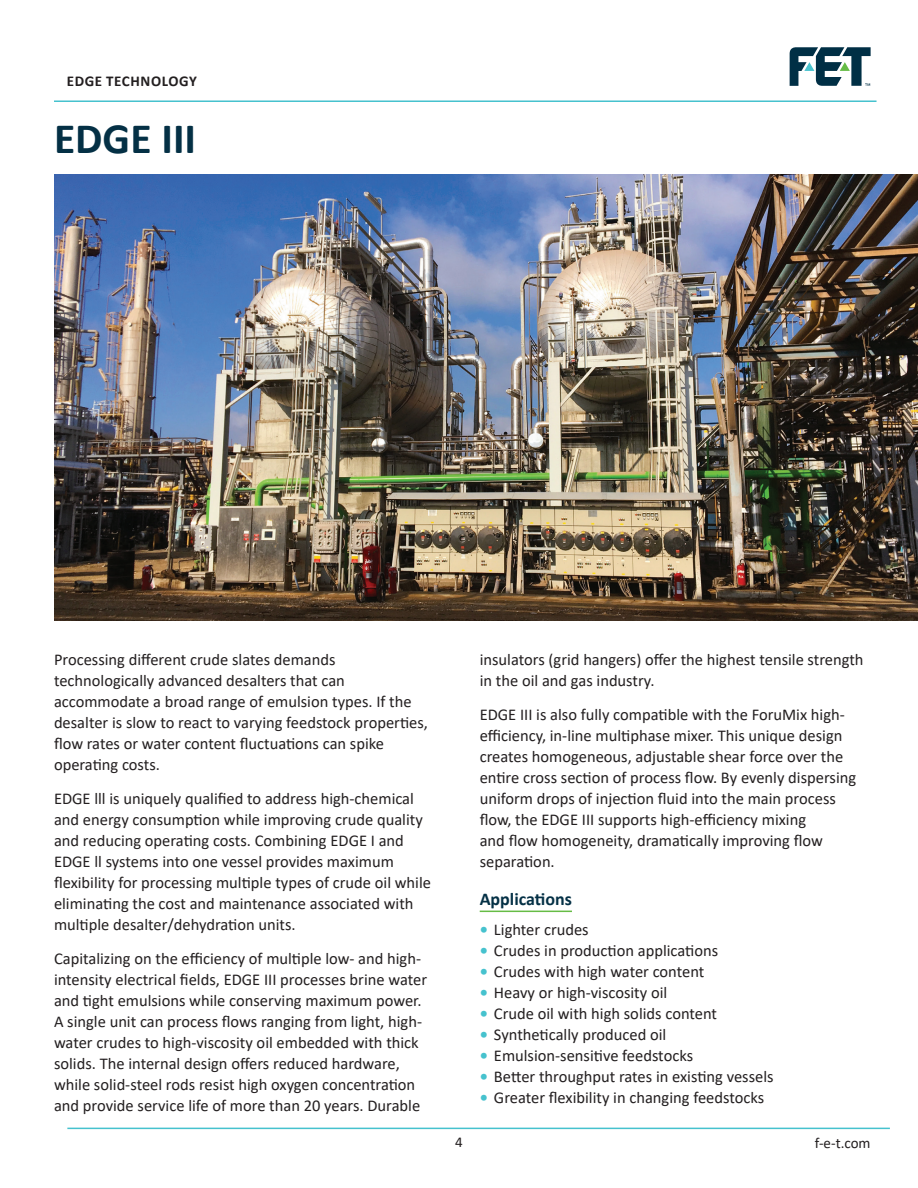
<style>
.page{position:relative;width:918px;height:1188px;background:#fff}
.page>*{position:absolute;margin:0;border:0;box-sizing:border-box;transform-origin:0 0}
.t1{font:700 43.5px "Calibri";color:#043045}
.t2{font:700 18px "Calibri";color:#043045}
.t3{font:16.5px/21px "Calibri";color:#231f20}
.t4{font:700 15px "Calibri";letter-spacing:.04em;color:#231f20}
.t5{font:15px "Calibri";color:#231f20}
.s1{font-weight:700;color:#46c2ce}
</style>
<div class="page">
<hr style="left:67px;top:1128px;width:823px;height:1px;background:#46c2ce">
<hr style="left:54px;top:100px;width:823px;height:2px;background:#46c2ce">
<svg style="left:790px;top:47px;width:81px;height:39px"></svg>
<img style="left:54px;top:174px;width:864px;height:447px">
<hr style="left:480px;top:911px;width:92px;height:1px;background:#66bc45">
<p class="t4" style="left:67px;top:70px;width:131px">EDGE TECHNOLOGY</p>
<h1 class="t1" style="left:54px;top:108px;width:144px">EDGE III</h1>
<p class="t3" style="left:54px;top:649px;width:376px">Processing different crude slates demands technologically advanced desalters that can accommodate a broad range of emulsion types. If the desalter is slow to react to varying feedstock properties, flow rates or water content fluctuations can spike operating costs.</p>
<p class="t3" style="left:54px;top:787px;width:379px">EDGE lll is uniquely qualified to address high-chemical and energy consumption while improving crude quality and reducing operating costs. Combining EDGE I and EDGE ll systems into one vessel provides maximum flexibility for processing multiple types of crude oil while eliminating the cost and maintenance associated with multiple desalter/dehydration units.</p>
<p class="t3" style="left:54px;top:947px;width:375px">Capitalizing on the efficiency of multiple low- and high&shy;intensity electrical fields, EDGE III processes brine water and tight emulsions while conserving maximum power.<br>A single unit can process flows ranging from light, high&shy;water crudes to high-viscosity oil embedded with thick solids. The internal design offers reduced hardware, while solid-steel rods resist high oxygen concentration and provide service life of more than 20 years. Durable</p>
<p class="t3" style="left:480px;top:649px;width:385px">insulators (grid hangers) offer the highest tensile strength in the oil and gas industry.</p>
<p class="t3" style="left:480px;top:703px;width:378px">EDGE III is also fully compatible with the ForuMix high&shy;efficiency, in-line multiphase mixer. This unique design creates homogeneous, adjustable shear force over the entire cross section of process flow. By evenly dispersing uniform drops of injection fluid into the main process flow, the EDGE III supports high-efficiency mixing<br>and flow homogeneity, dramatically improving flow separation.</p>
<p class="t2" style="left:480px;top:887px;width:94px">Applications</p>
<p class="t3" style="left:480px;top:918px;width:111px"><span class="s1">•</span> Lighter crudes</p>
<p class="t3" style="left:480px;top:939px;width:240px"><span class="s1">•</span> Crudes in production applications</p>
<p class="t3" style="left:480px;top:960px;width:226px"><span class="s1">•</span> Crudes with high water content</p>
<p class="t3" style="left:480px;top:981px;width:189px"><span class="s1">•</span> Heavy or high-viscosity oil</p>
<p class="t3" style="left:480px;top:1002px;width:239px"><span class="s1">•</span> Crude oil with high solids content</p>
<p class="t3" style="left:480px;top:1023px;width:188px"><span class="s1">•</span> Synthetically produced oil</p>
<p class="t3" style="left:480px;top:1044px;width:215px"><span class="s1">•</span> Emulsion-sensitive feedstocks</p>
<p class="t3" style="left:480px;top:1065px;width:295px"><span class="s1">•</span> Better throughput rates in existing vessels</p>
<p class="t3" style="left:480px;top:1086px;width:286px"><span class="s1">•</span> Greater flexibility in changing feedstocks</p>
<p class="t5" style="left:455px;top:1131px;width:9px">4</p>
<p class="t5" style="left:815px;top:1132px;width:57px">f-e-t.com</p>
</div>
